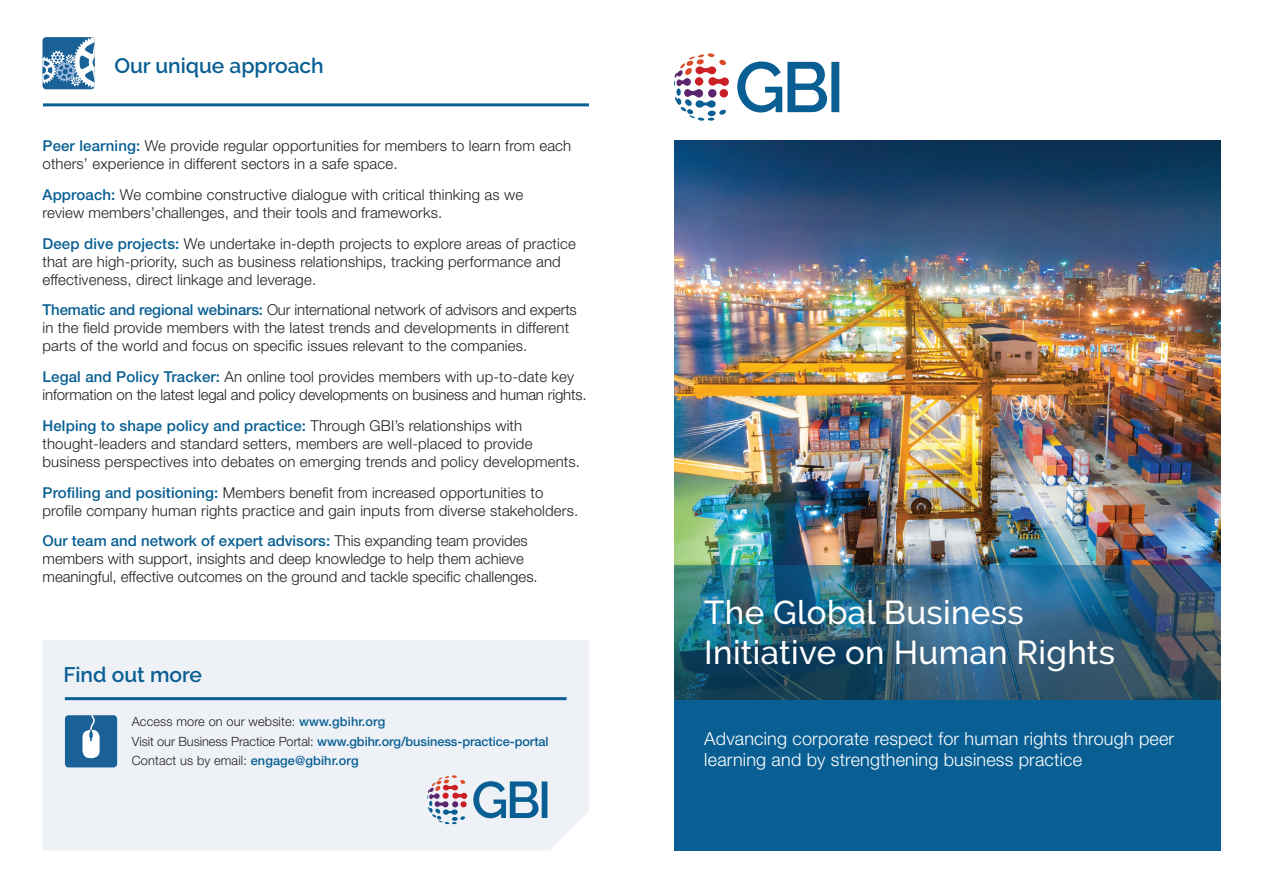
<style>
.page{position:relative;width:1263px;height:893px;background:#fff}
.page>*{position:absolute;margin:0;border:0;box-sizing:border-box;transform-origin:0 0}
.t1{font:500 33px/39.6px "Raleway";letter-spacing:.01em;color:#fff}
.t2{font:600 21px "Raleway";color:#095f93}
.t3{font:300 18px/21.6px "Helvetica Neue LT Pro";letter-spacing:.01em;color:#fff}
.t4{font:300 15px/18px "Helvetica Neue LT Pro";letter-spacing:.01em;color:#231f20}
.t5{font:300 15px/18px "Helvetica Neue LT Pro";letter-spacing:-.01em;color:#231f20}
.t6{font:300 12.75px "Helvetica Neue LT Pro";letter-spacing:.01em;color:#231f20}
.t7{font:500 12.75px "Helvetica Neue LT Pro";letter-spacing:-.005em;color:#095f93}
.s1{font-weight:500;color:#095f93}
.s2{font-weight:300;color:#231f20}
</style>
<div class="page">
<div style="left:43px;top:640px;width:546px;height:210px;background:#eef2f7"></div>
<svg style="left:43px;top:37px;width:52px;height:51px"></svg>
<div style="left:65px;top:715px;width:52px;height:52px;background:#196196;border-radius:4px"></div>
<div style="left:82px;top:730px;width:18px;height:28px;background:#fff;border-radius:8px"></div>
<svg style="left:89px;top:714px;width:6px;height:26px"></svg>
<img style="left:674px;top:140px;width:546px;height:426px">
<img style="left:674px;top:566px;width:546px;height:134px">
<hr style="left:43px;top:103px;width:546px;height:3px;background:#095f93">
<hr style="left:65px;top:697px;width:502px;height:3px;background:#095f93">
<svg style="left:473px;top:781px;width:74px;height:37px;background:#7eaac6"></svg>
<svg style="left:427px;top:775px;width:40px;height:49px;background:#cabbc8"></svg>
<div style="left:460px;top:801px;width:7px;height:6px;background:#cb1f26;border-radius:50%"></div>
<div style="left:674px;top:700px;width:546px;height:150px;background:#095f93"></div>
<svg style="left:737px;top:61px;width:102px;height:52px"></svg>
<svg style="left:674px;top:53px;width:55px;height:68px"></svg>
<div style="left:720px;top:89px;width:8px;height:9px;background:#cb1f26;border-radius:50%"></div>
<p class="t2" style="left:114px;top:54px;width:211px">Our unique approach</p>
<p class="t4" style="left:43px;top:136px;width:530px"><span class="s1">Peer learning:</span> We provide regular opportunities for members to learn from each others’ experience in different sectors in a safe space.</p>
<p class="t4" style="left:43px;top:185px;width:482px"><span class="s1">Approach:</span> We combine constructive dialogue with critical thinking as we review members’challenges, and their tools and frameworks.</p>
<p class="t4" style="left:43px;top:234px;width:535px"><span class="s1">Deep dive projects:</span> We undertake in-depth projects to explore areas of practice that are high-priority, such as business relationships, tracking performance and effectiveness, direct linkage and leverage.</p>
<p class="t4" style="left:43px;top:301px;width:536px"><span class="s1">Thematic and regional webinars:</span> Our international network of advisors and experts in the field provide members with the latest trends and developments in different parts of the world and focus on specific issues relevant to the companies.</p>
<p class="t5" style="left:43px;top:367px;width:546px"><span class="s1">Legal and Policy Tracker:</span> An online tool provides members with up-to-date key information on the latest legal and policy developments on business and human rights.</p>
<p class="t4" style="left:43px;top:416px;width:539px"><span class="s1">Helping to shape policy and practice:</span> Through GBI’s relationships with thought-leaders and standard setters, members are well-placed to provide business perspectives into debates on emerging trends and policy developments.</p>
<p class="t4" style="left:43px;top:483px;width:537px"><span class="s1">Profiling and positioning:</span> Members benefit from increased opportunities to profile company human rights practice and gain inputs from diverse stakeholders.</p>
<p class="t4" style="left:43px;top:532px;width:497px"><span class="s1">Our team and network of expert advisors:</span> This expanding team provides members with support, insights and deep knowledge to help them achieve meaningful, effective outcomes on the ground and tackle specific challenges.</p>
<p class="t2" style="left:63px;top:663px;width:140px">Find out more</p>
<p class="t6" style="left:132px;top:714px;width:255px">Access more on our website: <span class="s1">www.gbihr.org</span></p>
<p class="t7" style="left:132px;top:733px;width:418px"><span class="s2">Visit our Business Practice Portal:</span> www.gbihr.org/business-practice-portal</p>
<p class="t6" style="left:132px;top:753px;width:228px">Contact us by email: <span class="s1">engage@gbihr.org</span></p>
<p class="t1" style="left:704px;top:593px;width:412px">The Global Business<br>Initiative on Human Rights</p>
<p class="t3" style="left:704px;top:727px;width:471px">Advancing corporate respect for human rights through peer learning and by strengthening business practice</p>
</div>
